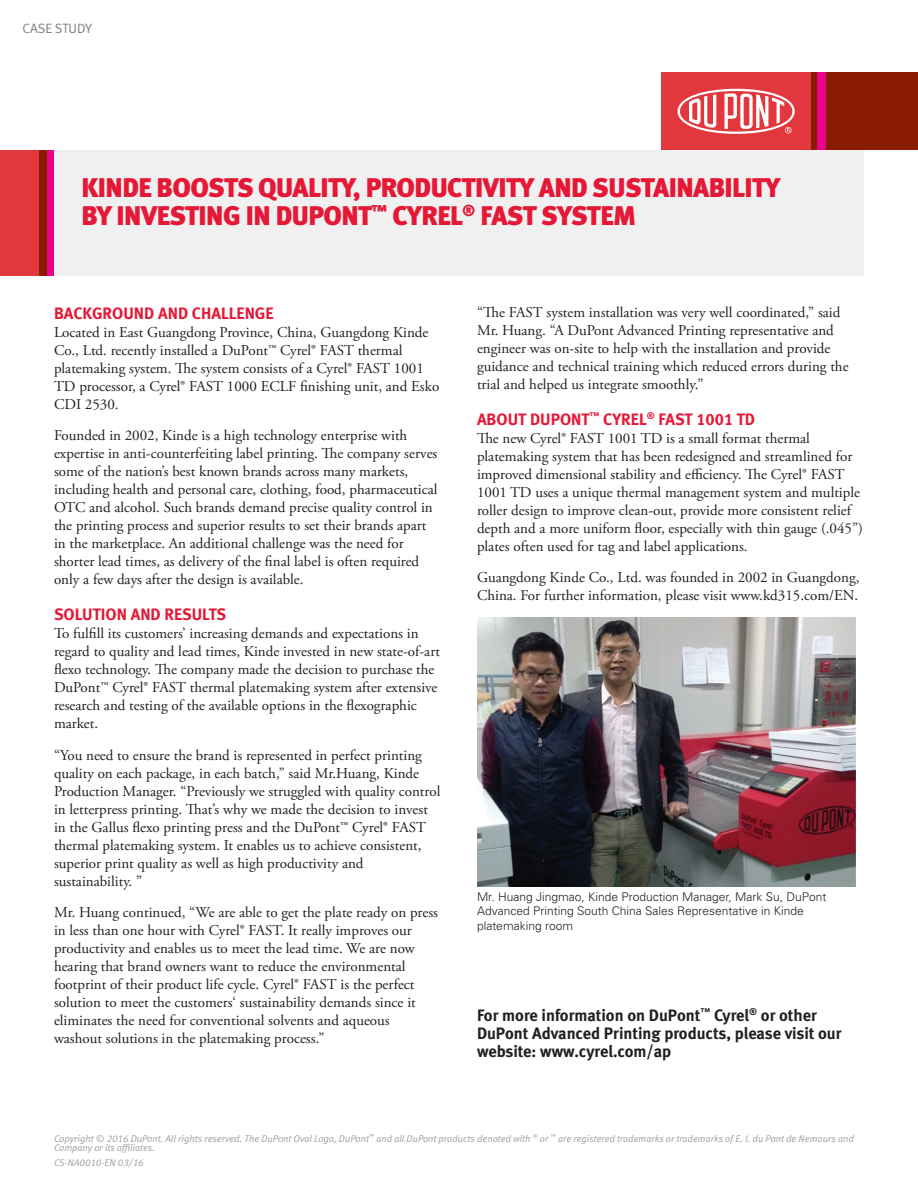
<style>
.page{position:relative;width:918px;height:1188px;background:#fff}
.page>*{position:absolute;margin:0;border:0;box-sizing:border-box;transform-origin:0 0}
.Main_Title{font:27px/28.5px "Meta Black LF";letter-spacing:-.02em;color:#e51836}
.Contact_Info{font:16.5px/18px "Meta Bold LF";color:#231f20}
.Head{font:16.5px "Meta Bold LF";color:#e51836}
.Body_1{font:15px/18px "Adobe Garamond Pro";color:#231f20}
.t1{font:13.5px "Meta Normal LF";color:#808083}
.t2{font:300 12px/14.2px "Univers";color:#231f20}
.Legal_Line{font:italic 9.75px/9.8px "Meta Normal LF";color:#9d9fa2}
</style>
<div class="page">
<div style="left:0;top:150px;width:39px;height:125px;background:#e1373d"></div>
<div style="left:46px;top:150px;width:8px;height:125px;background:#ed028c"></div>
<div style="left:39px;top:150px;width:7px;height:125px;background:#891c02"></div>
<div style="left:54px;top:150px;width:810px;height:125px;background:#f0f0f1"></div>
<div style="left:811px;top:72px;width:107px;height:78px;background:#891c02"></div>
<div style="left:818px;top:72px;width:8px;height:78px;background:#ed028c"></div>
<div style="left:661px;top:72px;width:150px;height:78px;background:#e1373d"></div>
<svg style="left:678px;top:89px;width:117px;height:45px"></svg>
<img style="left:477px;top:617px;width:379px;height:270px">
<p class="t1" style="left:22px;top:21px;width:71px">CASE STUDY</p>
<p class="Main_Title" style="left:81px;top:173px;width:700px">KINDE BOOSTS QUALITY, PRODUCTIVITY AND SUSTAINABILITY<br>BY INVESTING IN DUPONT<sup>™</sup> CYREL<sup>®</sup> FAST SYSTEM</p>
<p class="Head" style="left:54px;top:303px;width:221px">BACKGROUND AND CHALLENGE</p>
<p class="Body_1" style="left:54px;top:324px;width:387px">Located in East Guangdong Province, China, Guangdong Kinde Co., Ltd. recently installed a DuPont™ Cyrel® FAST thermal platemaking system. The system consists of a Cyrel® FAST 1001<br>TD processor, a Cyrel® FAST 1000 ECLF finishing unit, and Esko CDI 2530.</p>
<p class="Body_1" style="left:54px;top:427px;width:385px">Founded in 2002, Kinde is a high technology enterprise with expertise in anti-counterfeiting label printing. The company serves some of the nation’s best known brands across many markets, including health and personal care, clothing, food, pharmaceutical OTC and alcohol. Such brands demand precise quality control in the printing process and superior results to set their brands apart in the marketplace. An additional challenge was the need for shorter lead times, as delivery of the final label is often required only a few days after the design is available.</p>
<p class="Head" style="left:54px;top:605px;width:174px">SOLUTION AND RESULTS</p>
<p class="Body_1" style="left:54px;top:625px;width:388px">To fulfill its customers’ increasing demands and expectations in regard to quality and lead times, Kinde invested in new state-of-art flexo technology. The company made the decision to purchase the DuPont™ Cyrel® FAST thermal platemaking system after extensive research and testing of the available options in the flexographic market.</p>
<p class="Body_1" style="left:54px;top:747px;width:388px">“You need to ensure the brand is represented in perfect printing quality on each package, in each batch,” said Mr.Huang, Kinde Production Manager. “Previously we struggled with quality control in letterpress printing. That’s why we made the decision to invest in the Gallus flexo printing press and the DuPont™ Cyrel® FAST thermal platemaking system. It enables us to achieve consistent, superior print quality as well as high productivity and sustainability. ”</p>
<p class="Body_1" style="left:54px;top:904px;width:386px">Mr. Huang continued, “We are able to get the plate ready on press in less than one hour with Cyrel® FAST. It really improves our productivity and enables us to meet the lead time. We are now hearing that brand owners want to reduce the environmental footprint of their product life cycle. Cyrel® FAST is the perfect solution to meet the customers‘ sustainability demands since it eliminates the need for conventional solvents and aqueous washout solutions in the platemaking process.”</p>
<p class="Body_1" style="left:477px;top:304px;width:373px">“The FAST system installation was very well coordinated,” said Mr. Huang. “A DuPont Advanced Printing representative and engineer was on-site to help with the installation and provide guidance and technical training which reduced errors during the trial and helped us integrate smoothly.”</p>
<p class="Head" style="left:477px;top:409px;width:280px">ABOUT DUPONT<sup>™</sup> CYREL<sup>®</sup> FAST 1001 TD</p>
<p class="Body_1" style="left:477px;top:430px;width:387px">The new Cyrel® FAST 1001 TD is a small format thermal platemaking system that has been redesigned and streamlined for improved dimensional stability and efficiency. The Cyrel® FAST 1001 TD uses a unique thermal management system and multiple roller design to improve clean-out, provide more consistent relief depth and a more uniform floor, especially with thin gauge (.045”) plates often used for tag and label applications.</p>
<p class="Body_1" style="left:477px;top:569px;width:384px">Guangdong Kinde Co., Ltd. was founded in 2002 in Guangdong,<br>China. For further information, please visit www.kd315.com/EN.</p>
<p class="t2" style="left:477px;top:889px;width:351px">Mr. Huang Jingmao, Kinde Production Manager, Mark Su, DuPont<br>Advanced Printing South China Sales Representative in Kinde platemaking room</p>
<p class="Contact_Info" style="left:477px;top:1006px;width:366px">For more information on DuPont<sup>™</sup> Cyrel<sup>®</sup> or other<br>DuPont Advanced Printing products, please visit our website: www.cyrel.com/ap</p>
<p class="Legal_Line" style="left:54px;top:1133px;width:801px">Copyright © 2016 DuPont. All rights reserved. The DuPont Oval Logo, DuPont<sup>™</sup> and all DuPont products denoted with <sup>®</sup> or <sup>™</sup> are registered trademarks or trademarks of E. I. du Pont de Nemours and<br>Company or its affiliates.</p>
<p class="Legal_Line" style="left:54px;top:1157px;width:91px">CS-NA0010-EN 03/16</p>
</div>
